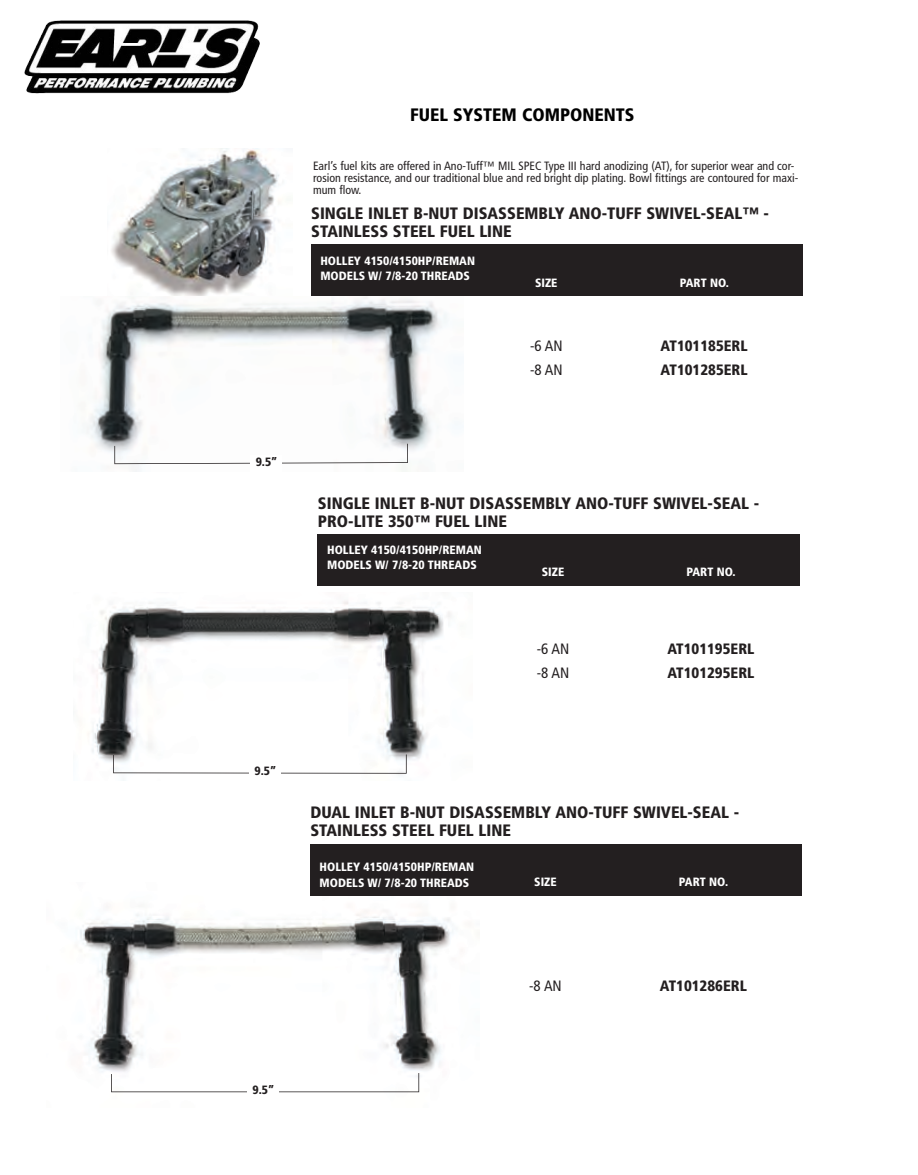
<style>
.page{position:relative;width:918px;height:1175px;background:#fff}
.page>*{position:absolute;margin:0;border:0;box-sizing:border-box;transform-origin:0 0}
.t1{font:900 condensed 18px "Frutiger";color:#000}
.t2{font:900 condensed 16.5px/18px "Frutiger";color:#231f20}
.t3{font:900 condensed 15px "Frutiger";color:#231f20}
.t4{font:condensed 15px "Frutiger";color:#231f20}
.t5{font:condensed 12px/12px "Frutiger";color:#231f20}
.t6{font:900 condensed 12px/15px "Frutiger";color:#fff}
.t7{font:900 condensed 12px "Frutiger";color:#231f20}
</style>
<div class="page">
<img style="left:111px;top:148px;width:168px;height:148px">
<img style="left:87px;top:296px;width:360px;height:175px">
<img style="left:80px;top:895px;width:400px;height:198px">
<div style="left:311px;top:244px;width:491px;height:52px;background:#231f20"></div>
<div style="left:318px;top:533px;width:482px;height:52px;background:#231f20"></div>
<div style="left:310px;top:843px;width:491px;height:52px;background:#231f20"></div>
<svg style="left:111px;top:1073px;width:308px;height:19px"></svg>
<div style="left:247px;top:1083px;width:32px;height:19px;background:#fff"></div>
<img style="left:92px;top:601px;width:359px;height:174px">
<svg style="left:113px;top:754px;width:294px;height:19px"></svg>
<div style="left:250px;top:764px;width:31px;height:19px;background:#fff"></div>
<svg style="left:114px;top:444px;width:294px;height:20px"></svg>
<div style="left:251px;top:455px;width:31px;height:19px;background:#fff"></div>
<img style="left:24px;top:21px;width:236px;height:73px">
<p class="t7" style="left:256px;top:454px;width:23px">9.5”</p>
<p class="t1" style="left:410px;top:104px;width:226px">FUEL SYSTEM COMPONENTS</p>
<p class="t5" style="left:313px;top:159px;width:487px">Earl’s fuel kits are offered in Ano-Tuff™ MIL SPEC Type III hard anodizing (AT), for superior wear and cor&shy;rosion resistance, and our traditional blue and red bright dip plating. Bowl fittings are contoured for maxi&shy;mum flow.</p>
<p class="t2" style="left:311px;top:205px;width:459px">SINGLE INLET B-NUT DISASSEMBLY ANO-TUFF SWIVEL-SEAL™ -<br>STAINLESS STEEL FUEL LINE</p>
<p class="t6" style="left:320px;top:253px;width:156px">HOLLEY 4150/4150HP/REMAN<br>MODELS W/ 7/8-20 THREADS</p>
<p class="t6" style="left:535px;top:275px;width:24px">SIZE</p>
<p class="t6" style="left:680px;top:275px;width:51px">PART NO.</p>
<p class="t4" style="left:530px;top:337px;width:34px">-6 AN</p>
<p class="t3" style="left:661px;top:337px;width:89px">AT101185ERL</p>
<p class="t4" style="left:530px;top:361px;width:34px">-8 AN</p>
<p class="t3" style="left:661px;top:361px;width:89px">AT101285ERL</p>
<p class="t2" style="left:318px;top:494px;width:443px">SINGLE INLET B-NUT DISASSEMBLY ANO-TUFF SWIVEL-SEAL -<br>PRO-LITE 350™ FUEL LINE</p>
<p class="t6" style="left:327px;top:542px;width:156px">HOLLEY 4150/4150HP/REMAN<br>MODELS W/ 7/8-20 THREADS</p>
<p class="t6" style="left:542px;top:564px;width:24px">SIZE</p>
<p class="t6" style="left:687px;top:564px;width:51px">PART NO.</p>
<p class="t4" style="left:537px;top:639px;width:34px">-6 AN</p>
<p class="t3" style="left:667px;top:639px;width:89px">AT101195ERL</p>
<p class="t4" style="left:537px;top:663px;width:34px">-8 AN</p>
<p class="t3" style="left:667px;top:663px;width:89px">AT101295ERL</p>
<p class="t7" style="left:254px;top:763px;width:23px">9.5”</p>
<p class="t2" style="left:310px;top:803px;width:430px">DUAL INLET B-NUT DISASSEMBLY ANO-TUFF SWIVEL-SEAL -<br>STAINLESS STEEL FUEL LINE</p>
<p class="t6" style="left:320px;top:859px;width:156px">HOLLEY 4150/4150HP/REMAN<br>MODELS W/ 7/8-20 THREADS</p>
<p class="t6" style="left:534px;top:874px;width:24px">SIZE</p>
<p class="t6" style="left:679px;top:874px;width:51px">PART NO.</p>
<p class="t4" style="left:529px;top:976px;width:34px">-8 AN</p>
<p class="t3" style="left:660px;top:976px;width:89px">AT101286ERL</p>
<p class="t7" style="left:252px;top:1082px;width:23px">9.5”</p>
</div>
